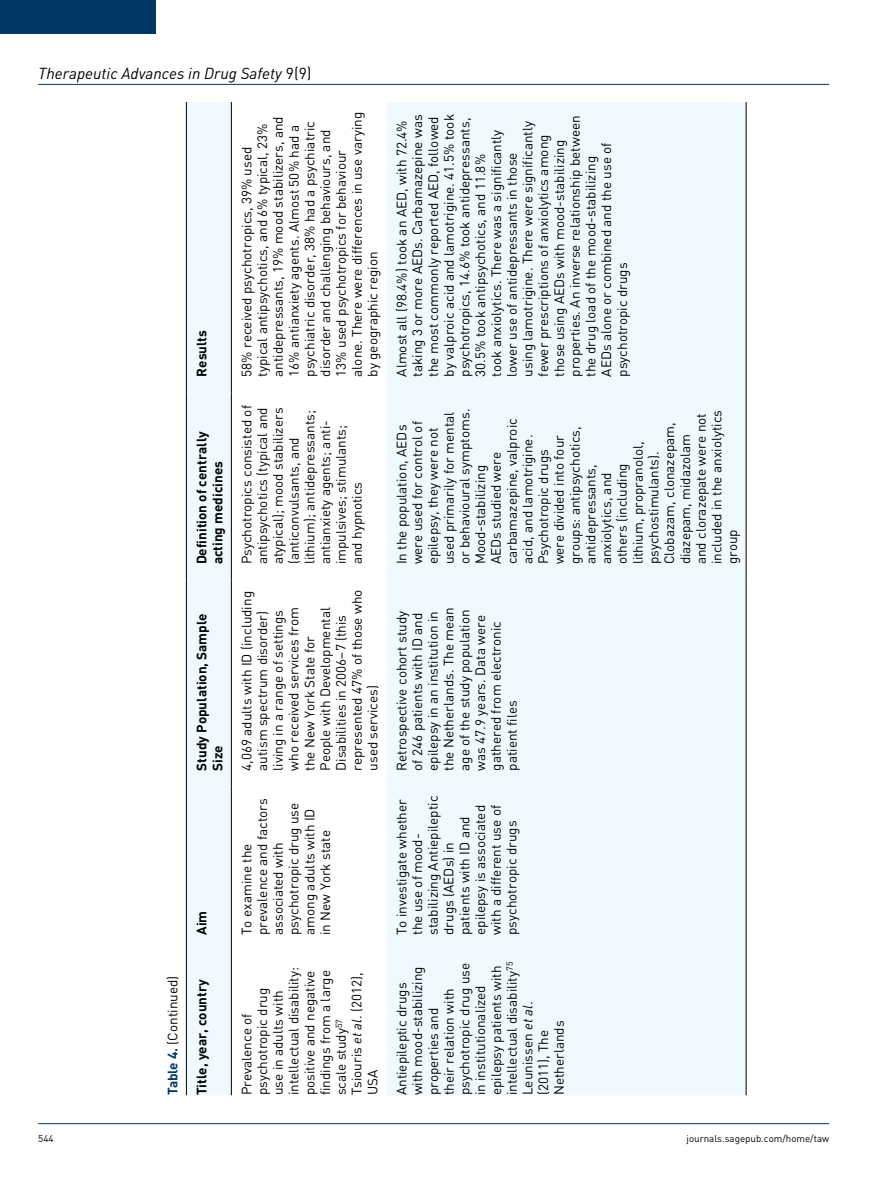
<style>
.page{position:relative;width:893px;height:1191px;background:#fff}
.page>*{position:absolute;margin:0;border:0;box-sizing:border-box;transform-origin:0 0}
.t1{font:italic 15.75px "DIN";color:#000}
.t2{font:13.5px/15.8px "DIN";color:#000}
.t3{font:700 13.5px/15.8px "DIN";color:#000}
.t4{font:9.75px "DIN";color:#000}
.s1{font-style:normal}
.s2{font-weight:700;color:#003965}
.s3{font-style:italic}
</style>
<div class="page">
<hr style="left:38px;top:84px;width:791px;height:1px;background:#003965">
<hr style="left:38px;top:1123px;width:791px;height:1px;background:#003965">
<div style="left:0;top:0;width:155px;height:34px;background:#003965"></div>
<div style="left:187px;top:102px;width:559px;height:993px;background:#eff9fe"></div>
<svg style="left:232px;top:102px;width:154px;height:993px"></svg>
<hr style="left:186px;top:951px;width:1px;height:144px;background:#000">
<hr style="left:186px;top:786px;width:1px;height:165px;background:#000">
<hr style="left:186px;top:580px;width:1px;height:206px;background:#000">
<hr style="left:186px;top:393px;width:1px;height:187px;background:#000">
<hr style="left:186px;top:102px;width:1px;height:291px;background:#000">
<hr style="left:231px;top:951px;width:1px;height:144px;background:#000">
<hr style="left:231px;top:786px;width:1px;height:165px;background:#000">
<hr style="left:231px;top:580px;width:1px;height:206px;background:#000">
<hr style="left:231px;top:393px;width:1px;height:187px;background:#000">
<hr style="left:231px;top:102px;width:1px;height:291px;background:#000">
<hr style="left:746px;top:951px;width:1px;height:144px;background:#000">
<hr style="left:746px;top:786px;width:1px;height:165px;background:#000">
<hr style="left:746px;top:580px;width:1px;height:206px;background:#000">
<hr style="left:746px;top:393px;width:1px;height:187px;background:#000">
<hr style="left:746px;top:102px;width:1px;height:291px;background:#000">
<p class="t1" style="left:38px;top:63px;width:275px">Therapeutic Advances in Drug Safety <span class="s1">9(9)</span></p>
<p class="t2" style="left:164px;top:1095px;width:121px;rotate:-90deg"><span class="s2">Table 4.</span> (Continued)</p>
<p class="t3" style="left:193px;top:377px;width:48px;rotate:-90deg">Results</p>
<p class="t3" style="left:193px;top:564px;width:134px;rotate:-90deg">Definition of centrally acting medicines</p>
<p class="t3" style="left:193px;top:770px;width:159px;rotate:-90deg">Study Population, Sample<br>Size</p>
<p class="t3" style="left:193px;top:935px;width:26px;rotate:-90deg">Aim</p>
<p class="t3" style="left:193px;top:1095px;width:118px;rotate:-90deg">Title, year, country</p>
<p class="t2" style="left:238px;top:377px;width:266px;rotate:-90deg">58% received psychotropics, 39% used typical antipsychotics, and 6% typical, 23% antidepressants, 19% mood stabilizers, and 16% antianxiety agents. Almost 50% had a psychiatric disorder, 38% had a psychiatric disorder and challenging behaviours, and 13% used psychotropics for behaviour alone. There were differences in use varying by geographic region</p>
<p class="t2" style="left:238px;top:564px;width:161px;rotate:-90deg">Psychotropics consisted of antipsychotics (typical and atypical); mood stabilizers (anticonvulsants, and lithium); antidepressants; antianxiety agents; anti&shy;impulsives; stimulants; and hypnotics</p>
<p class="t2" style="left:238px;top:770px;width:183px;rotate:-90deg">4,069 adults with ID (including autism spectrum disorder) living in a range of settings who received services from the New York State for<br>People with Developmental<br>Disabilities in 2006–7 (this represented 47% of those who used services)</p>
<p class="t2" style="left:238px;top:935px;width:138px;rotate:-90deg">To examine the prevalence and factors associated with psychotropic drug use among adults with ID in New York state</p>
<p class="t2" style="left:238px;top:1095px;width:130px;rotate:-90deg">Prevalence of psychotropic drug use in adults with intellectual disability: positive and negative findings from a large scale study<sup>57<br></sup>Tsiouris <span class="s3">et al</span>. (2012),<br>USA</p>
<p class="t2" style="left:393px;top:377px;width:264px;rotate:-90deg">Almost all (98.4%) took an AED, with 72.4% taking 3 or more AEDs. Carbamazepine was the most commonly reported AED, followed by valproic acid and lamotrigine. 41.5% took psychotropics, 14.6% took antidepressants, 30.5% took antipsychotics, and 11.8%<br>took anxiolytics. There was a significantly lower use of antidepressants in those<br>using lamotrigine. There were significantly fewer prescriptions of anxiolytics among those using AEDs with mood-stabilizing properties. An inverse relationship between the drug load of the mood-stabilizing<br>AEDs alone or combined and the use of psychotropic drugs</p>
<p class="t2" style="left:393px;top:564px;width:157px;rotate:-90deg">In the population, AEDs were used for control of epilepsy, they were not used primarily for mental or behavioural symptoms.<br>Mood-stabilizing<br>AEDs studied were carbamazepine, valproic acid, and lamotrigine.<br>Psychotropic drugs<br>were divided into four groups: antipsychotics, antidepressants, anxiolytics, and<br>others (including<br>lithium, propranolol, psychostimulants).<br>Clobazam, clonazepam, diazepam, midazolam and clorazepate were not included in the anxiolytics group</p>
<p class="t2" style="left:393px;top:770px;width:165px;rotate:-90deg">Retrospective cohort study of 246 patients with ID and epilepsy in an institution in the Netherlands. The mean age of the study population was 47.9 years. Data were gathered from electronic patient files</p>
<p class="t2" style="left:393px;top:935px;width:141px;rotate:-90deg">To investigate whether the use of mood&shy;stabilizing Antiepileptic drugs (AEDs) in patients with ID and epilepsy is associated with a different use of psychotropic drugs</p>
<p class="t2" style="left:393px;top:1095px;width:135px;rotate:-90deg">Antiepileptic drugs with mood-stabilizing properties and<br>their relation with psychotropic drug use in institutionalized epilepsy patients with intellectual disability<sup>75<br></sup>Leunissen <span class="s3">et al</span>. (2011), The<br>Netherlands</p>
<p class="t4" style="left:38px;top:1132px;width:17px">544</p>
<p class="t4" style="left:687px;top:1132px;width:144px">journals.sagepub.com/home/taw</p>
</div>
